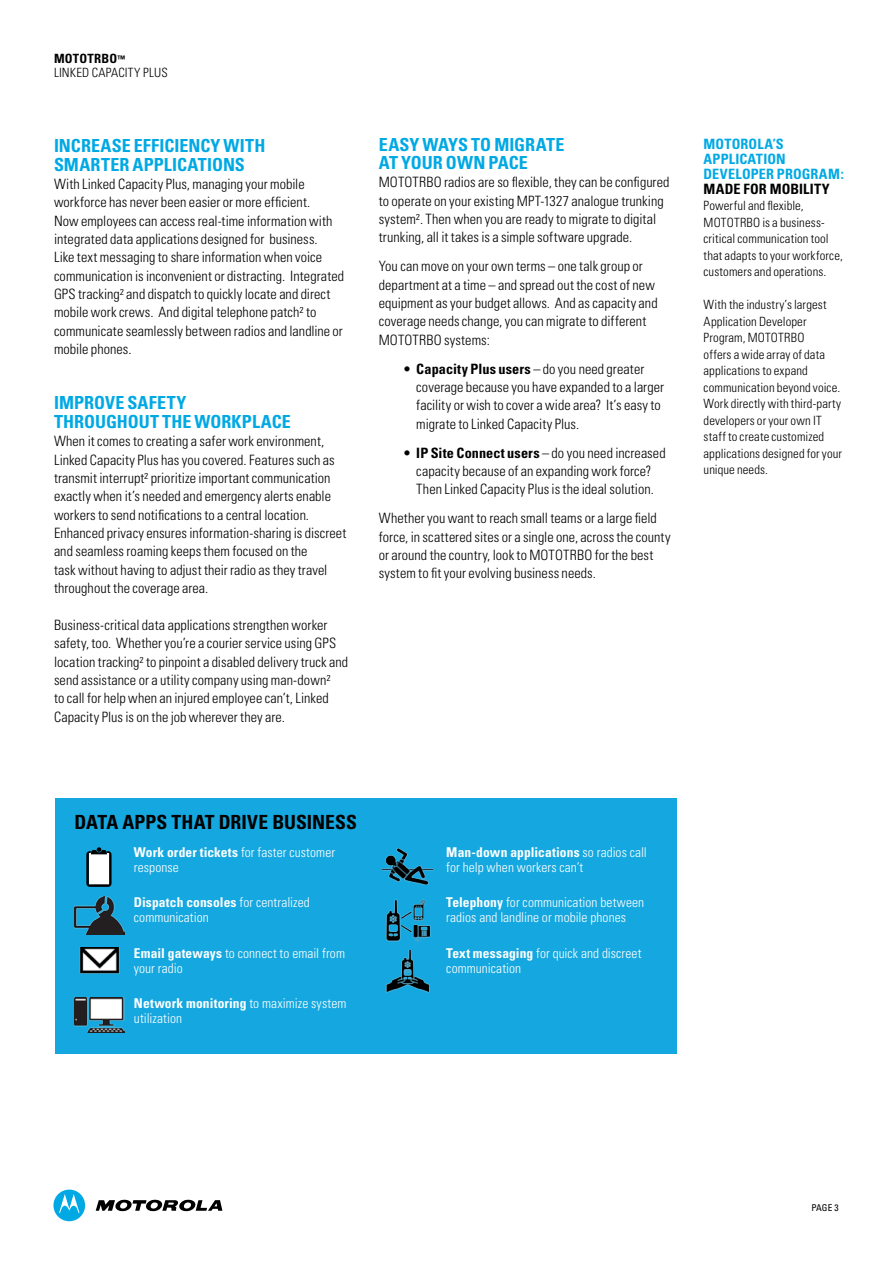
<style>
.page{position:relative;width:893px;height:1263px;background:#fff}
.page>*{position:absolute;margin:0;border:0;box-sizing:border-box;transform-origin:0 0}
.t1{font:700 condensed 19.5px "Univers";color:#000}
.t2{font:700 condensed 18px/18.5px "Univers LT Std";letter-spacing:.005em;color:#00a9e4}
.t3{font:300 condensed 14.25px/18.3px "Univers LT Std";letter-spacing:.005em;color:#000}
.t4{font:700 condensed 14.25px/15px "Univers";letter-spacing:.01em;color:#00a9e4}
.t5{font:700 condensed 14.25px "Univers";letter-spacing:.015em;color:#000}
.t6{font:300 condensed 13.5px/15px "Univers";letter-spacing:.005em;color:#fff}
.t7{font:300 condensed 12.75px/16.5px "Univers LT Std";letter-spacing:.01em;color:#000}
.t8{font:condensed 9.3px "Univers LT Std";color:#000}
.s1{font-weight:700}
.s2{font-weight:700;font-size:9px}
</style>
<div class="page">
<div style="left:55px;top:798px;width:622px;height:255px;background:#15a8e0"></div>
<svg style="left:86px;top:847px;width:26px;height:40px"></svg>
<img style="left:74px;top:896px;width:50px;height:39px">
<img style="left:79px;top:947px;width:41px;height:27px">
<img style="left:74px;top:997px;width:50px;height:35px">
<img style="left:382px;top:848px;width:50px;height:37px">
<img style="left:385px;top:899px;width:46px;height:43px">
<img style="left:385px;top:950px;width:45px;height:43px">
<svg style="left:96px;top:1200px;width:126px;height:12px"></svg>
<div style="left:53px;top:1189px;width:32px;height:32px;background:#00a9e4;border-radius:50%"></div>
<svg style="left:59px;top:1194px;width:20px;height:19px"></svg>
<p class="t7" style="left:54px;top:52px;width:115px;line-height:14.2px"><span class="s1">MOTOTRBO</span><span class="s2">™<br></span>Linked Capacity Plus</p>
<p class="t2" style="left:54px;top:136px;width:213px">INCREASE EFFICIENCY WITH<br>SMARTER APPLICATIONS</p>
<p class="t3" style="left:54px;top:175px;width:292px">With Linked Capacity Plus, managing your mobile workforce has never been easier or more efficient.<br>Now employees can access real-time information with integrated data applications designed for business.<br>Like text messaging to share information when voice communication is inconvenient or distracting. Integrated GPS tracking² and dispatch to quickly locate and direct mobile work crews. And digital telephone patch² to communicate seamlessly between radios and landline or mobile phones.</p>
<p class="t2" style="left:54px;top:394px;width:238px">IMPROVE SAFETY<br>THROUGHOUT THE WORKPLACE</p>
<p class="t3" style="left:54px;top:432px;width:294px">When it comes to creating a safer work environment, Linked Capacity Plus has you covered. Features such as transmit interrupt² prioritize important communication exactly when it’s needed and emergency alerts enable workers to send notifications to a central location.<br>Enhanced privacy ensures information-sharing is discreet and seamless roaming keeps them focused on the<br>task without having to adjust their radio as they travel throughout the coverage area.</p>
<p class="t3" style="left:54px;top:616px;width:296px">Business-critical data applications strengthen worker safety, too. Whether you’re a courier service using GPS location tracking² to pinpoint a disabled delivery truck and send assistance or a utility company using man-down²<br>to call for help when an injured employee can’t, Linked Capacity Plus is on the job wherever they are.</p>
<p class="t2" style="left:379px;top:135px;width:187px">EASY WAYS TO MIGRATE<br>AT YOUR OWN PACE</p>
<p class="t3" style="left:379px;top:173px;width:292px">MOTOTRBO radios are so flexible, they can be configured to operate on your existing MPT-1327 analogue trunking system². Then when you are ready to migrate to digital trunking, all it takes is a simple software upgrade.</p>
<p class="t3" style="left:379px;top:257px;width:280px">You can move on your own terms – one talk group or department at a time – and spread out the cost of new equipment as your budget allows. And as capacity and coverage needs change, you can migrate to different MOTOTRBO systems:</p>
<p class="t3" style="left:416px;top:359px;width:249px;text-indent:-13px">• <span class="s1">Capacity Plus users</span> – do you need greater coverage because you have expanded to a larger facility or wish to cover a wide area? It’s easy to migrate to Linked Capacity Plus.</p>
<p class="t3" style="left:403px;top:443px;width:264px;text-align:center">• <span class="s1">IP Site Connect users</span> – do you need increased capacity because of an expanding work force?<br>Then Linked Capacity Plus is the ideal solution.</p>
<p class="t3" style="left:379px;top:509px;width:293px">Whether you want to reach small teams or a large field force, in scattered sites or a single one, across the county or around the country, look to MOTOTRBO for the best system to fit your evolving business needs.</p>
<p class="t4" style="left:704px;top:136px;width:142px">MOTOROLA’S<br>APPLICATION<br>DEVELOPER PROGRAM:</p>
<p class="t5" style="left:704px;top:180px;width:128px">MADE FOR MOBILITY</p>
<p class="t7" style="left:704px;top:198px;width:141px">Powerful and flexible,<br>MOTOTRBO is a business&shy;critical communication tool that adapts to your workforce, customers and operations.</p>
<p class="t7" style="left:704px;top:297px;width:140px">With the industry’s largest<br>Application Developer<br>Program, MOTOTRBO<br>offers a wide array of data applications to expand communication beyond voice.<br>Work directly with third-party developers or your own IT staff to create customized applications designed for your unique needs.</p>
<h1 class="t1" style="left:74px;top:810px;width:284px">DATA APPS THAT DRIVE BUSINESS</h1>
<p class="t6" style="left:134px;top:845px;width:203px"><span class="s1">Work order tickets</span> for faster customer response</p>
<p class="t6" style="left:134px;top:895px;width:178px"><span class="s1">Dispatch consoles</span> for centralized communication</p>
<p class="t6" style="left:134px;top:945px;width:213px"><span class="s1">Email gateways</span> to connect to email from your radio</p>
<p class="t6" style="left:134px;top:995px;width:214px"><span class="s1">Network monitoring</span> to maximize system utilization</p>
<p class="t6" style="left:446px;top:845px;width:202px"><span class="s1">Man-down applications</span> so radios call for help when workers can’t</p>
<p class="t6" style="left:446px;top:895px;width:200px"><span class="s1">Telephony</span> for communication between radios and landline or mobile phones</p>
<p class="t6" style="left:446px;top:945px;width:197px"><span class="s1">Text messaging</span> for quick and discreet communication</p>
<p class="t8" style="left:811px;top:1201px;width:29px">PAGE 3</p>
</div>
